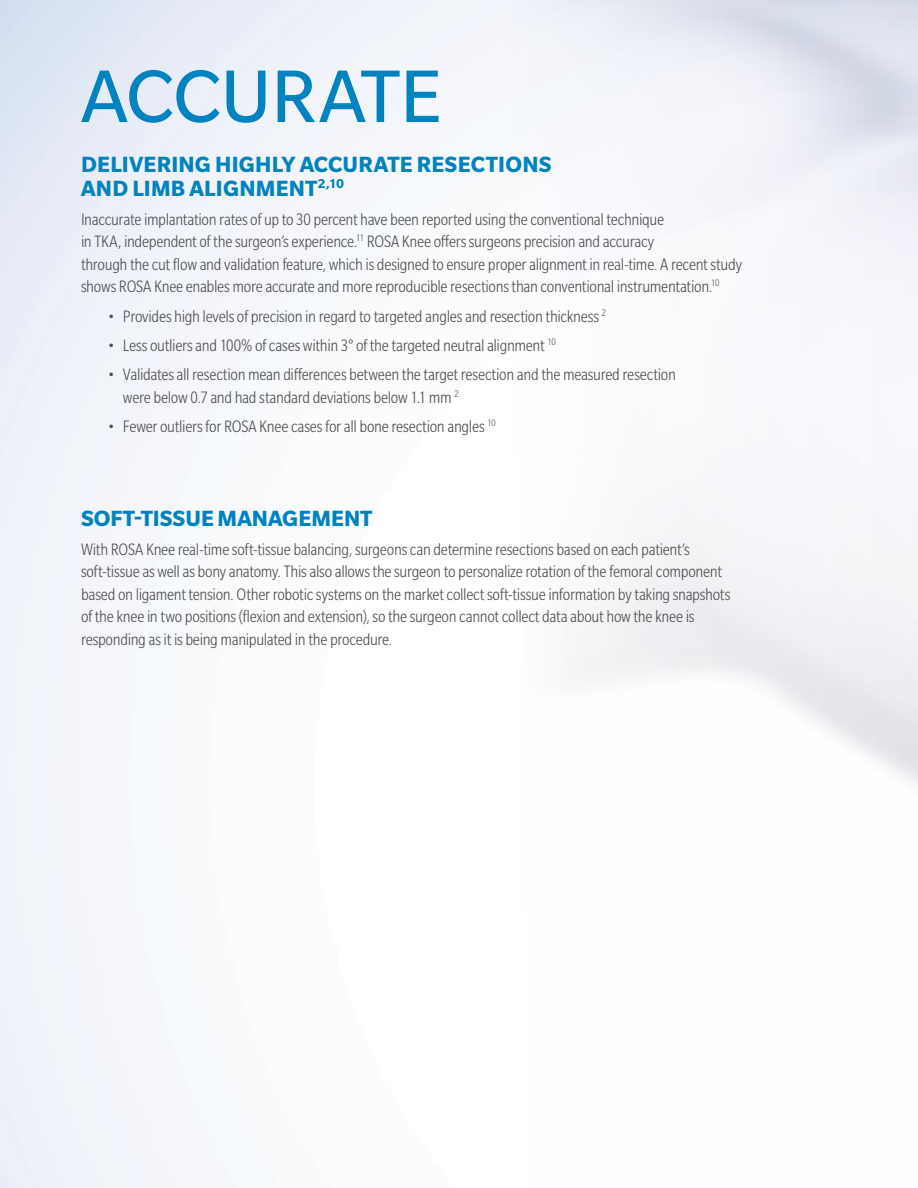
<style>
.page{position:relative;width:918px;height:1188px;background:#fff}
.page>*{position:absolute;margin:0;border:0;box-sizing:border-box;transform-origin:0 0}
.t1{font:81px "Slate Pro";letter-spacing:-.01em;color:#0083bf}
.t2{font:700 24px/24px "Slate Pro";letter-spacing:.005em;color:#0083bf}
.t3{font:300 condensed 18px/22.5px "Slate Pro";letter-spacing:-.015em;color:#4d4d4f}
</style>
<div class="page">
<h1 class="t1" style="left:81px;top:54px;width:362px">ACCURATE</h1>
<h2 class="t2" style="left:81px;top:152px;width:472px">DELIVERING HIGHLY ACCURATE RESECTIONS<br>AND LIMB ALIGNMENT<sup>2,10</sup></h2>
<p class="t3" style="left:81px;top:208px;width:663px">Inaccurate implantation rates of up to 30 percent have been reported using the conventional technique<br>in TKA, independent of the surgeon’s experience.<sup>11</sup> ROSA Knee offers surgeons precision and accuracy<br>through the cut flow and validation feature, which is designed to ensure proper alignment in real-time. A recent study shows ROSA Knee enables more accurate and more reproducible resections than conventional instrumentation.<sup>10</sup></p>
<p class="t3" style="left:108px;top:305px;width:500px">• Provides high levels of precision in regard to targeted angles and resection thickness <sup>2</sup></p>
<p class="t3" style="left:108px;top:334px;width:449px">• Less outliers and 100% of cases within 3° of the targeted neutral alignment <sup>10</sup></p>
<p class="t3" style="left:123px;top:363px;width:554px;text-indent:-15px">• Validates all resection mean differences between the target resection and the measured resection were below 0.7 and had standard deviations below 1.1 mm <sup>2</sup></p>
<p class="t3" style="left:108px;top:415px;width:389px">• Fewer outliers for ROSA Knee cases for all bone resection angles <sup>10</sup></p>
<h2 class="t2" style="left:81px;top:506px;width:293px">SOFT-TISSUE MANAGEMENT</h2>
<p class="t3" style="left:81px;top:538px;width:651px">With ROSA Knee real-time soft-tissue balancing, surgeons can determine resections based on each patient’s soft-tissue as well as bony anatomy. This also allows the surgeon to personalize rotation of the femoral component based on ligament tension. Other robotic systems on the market collect soft-tissue information by taking snapshots of the knee in two positions (flexion and extension), so the surgeon cannot collect data about how the knee is responding as it is being manipulated in the procedure.</p>
</div>
